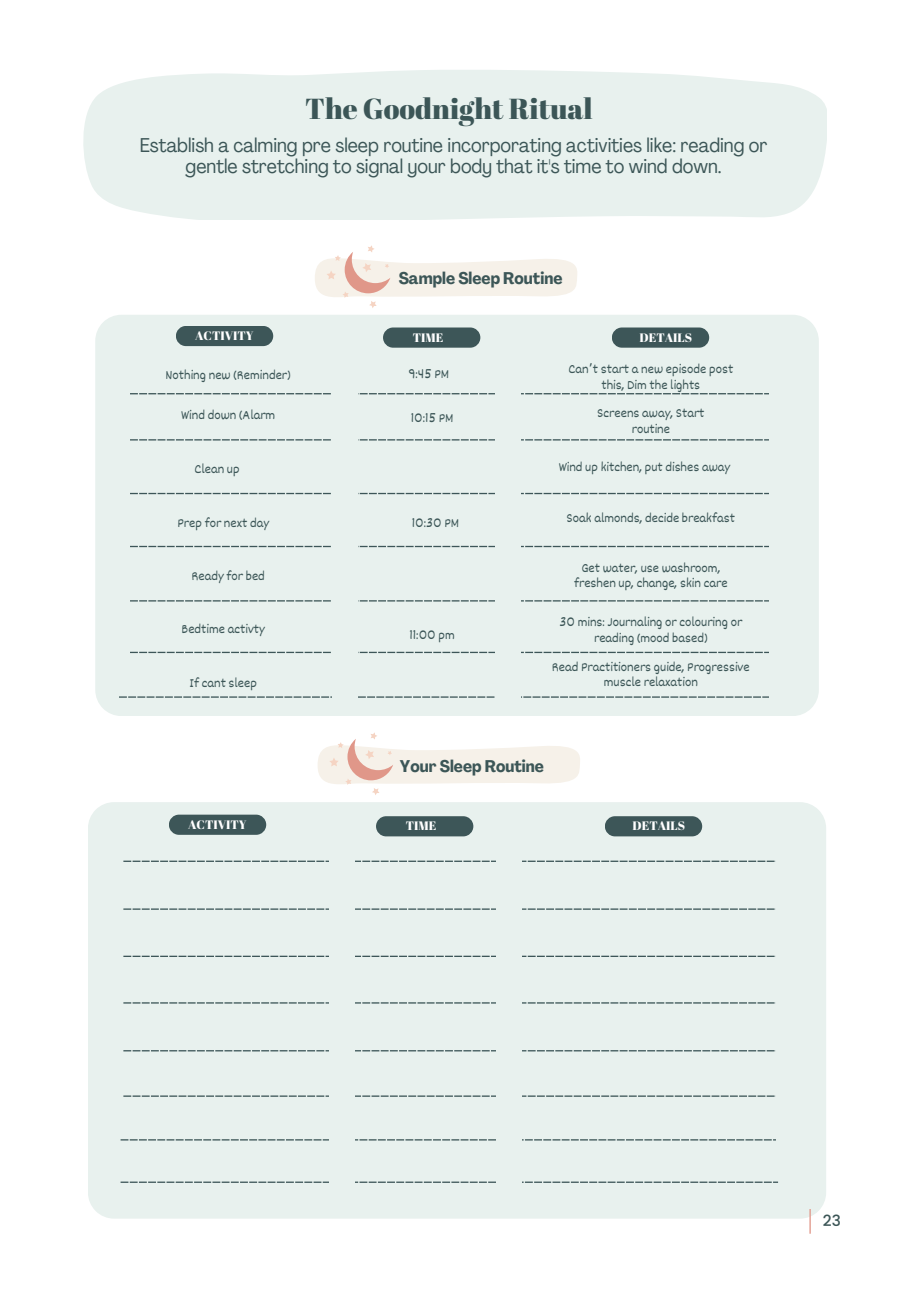
<style>
.page{position:relative;width:898px;height:1292px;background:#fff}
.page>*{position:absolute;margin:0;border:0;box-sizing:border-box;transform-origin:0 0}
.t1{font:28.88px "Abril Fatface";color:#3c5657}
.t2{font:condensed 19.78px/20.5px "Agrandir";color:#3c5657;text-align:center}
.t3{font:700 condensed 16.62px "Agrandir";color:#3c5657}
.t4{font:500 15.4px "Poppins";color:#3c5657}
.t5{font:13.3px/15.6px "Dekko";color:#3c5657;text-align:center}
.t6{font:12.25px "Abril Fatface";color:#fff}
.s1{font-family:"Noto Sans Gurmukhi"}
</style>
<div class="page">
<div style="left:88px;top:802px;width:738px;height:416px;background:#e8f1ee"></div>
<svg style="left:123px;top:860px;width:653px;height:2px"></svg>
<svg style="left:123px;top:908px;width:653px;height:1px"></svg>
<svg style="left:123px;top:955px;width:653px;height:2px"></svg>
<svg style="left:123px;top:1002px;width:653px;height:1px"></svg>
<svg style="left:123px;top:1050px;width:653px;height:1px"></svg>
<svg style="left:123px;top:1095px;width:653px;height:1px"></svg>
<svg style="left:121px;top:1139px;width:655px;height:1px"></svg>
<div style="left:776px;top:850px;width:26px;height:290px;background:#e8f1ee"></div>
<svg style="left:121px;top:1181px;width:657px;height:1px"></svg>
<div style="left:329px;top:850px;width:26px;height:355px;background:#e8f1ee"></div>
<div style="left:496px;top:850px;width:26px;height:359px;background:#e8f1ee"></div>
<svg style="left:318px;top:732px;width:262px;height:63px"></svg>
<div style="left:95px;top:315px;width:723px;height:401px;background:#e8f1ee"></div>
<div style="left:176px;top:326px;width:97px;height:20px;background:#3d5658;border-radius:10px"></div>
<svg style="left:130px;top:393px;width:639px;height:1px"></svg>
<svg style="left:130px;top:439px;width:639px;height:1px"></svg>
<svg style="left:130px;top:493px;width:639px;height:1px"></svg>
<svg style="left:130px;top:546px;width:639px;height:1px"></svg>
<svg style="left:130px;top:600px;width:639px;height:1px"></svg>
<svg style="left:130px;top:652px;width:639px;height:1px"></svg>
<svg style="left:119px;top:696px;width:650px;height:1px"></svg>
<div style="left:769px;top:372px;width:26px;height:330px;background:#e8f1ee"></div>
<div style="left:495px;top:372px;width:26px;height:334px;background:#e8f1ee"></div>
<div style="left:332px;top:372px;width:25px;height:330px;background:#e8f1ee"></div>
<svg style="left:315px;top:245px;width:262px;height:63px"></svg>
<svg style="left:83px;top:70px;width:743px;height:150px;background:#e9f1ef"></svg>
<div style="left:383px;top:327px;width:97px;height:21px;background:#3d5658;border-radius:10px"></div>
<div style="left:612px;top:327px;width:97px;height:21px;background:#3d5658;border-radius:10px"></div>
<div style="left:169px;top:814px;width:97px;height:21px;background:#3d5658;border-radius:10px"></div>
<div style="left:376px;top:816px;width:97px;height:20px;background:#3d5658;border-radius:10px"></div>
<div style="left:605px;top:816px;width:97px;height:20px;background:#3d5658;border-radius:10px"></div>
<hr style="left:809px;top:1209px;width:2px;height:24px;background:#e09789">
<p class="t1" style="left:305px;top:88px;width:289px">The Goodnight Ritual</p>
<p class="t2" style="left:140px;top:137px;width:629px">Establish a calming pre sleep routine incorporating activities like: reading or gentle stretching to signal your body that it's time to wind down.</p>
<p class="t3" style="left:399px;top:271px;width:165px">Sample Sleep Routine</p>
<p class="t6" style="left:195px;top:327px;width:60px">ACTIVITY</p>
<p class="t6" style="left:413px;top:329px;width:32px">TIME</p>
<p class="t6" style="left:639px;top:329px;width:54px">DETAILS</p>
<h1 class="t5" style="left:166px;top:367px;width:127px">Nothing new (Reminder)</h1>
<h2 class="t5" style="left:408px;top:365px;width:42px">9:45 PM</h2>
<p class="t5" style="left:568px;top:361px;width:166px">Can<span class="s1">’</span>t start a new episode post this, Dim the lights</p>
<p class="t5" style="left:181px;top:407px;width:96px">Wind down (Alarm</p>
<h3 class="t5" style="left:597px;top:405px;width:109px">Screens away, Start routine</h3>
<h4 class="t5" style="left:194px;top:461px;width:47px">Clean up</h4>
<h4 class="t5" style="left:559px;top:458px;width:173px">Wind up kitchen, put dishes away</h4>
<h4 class="t5" style="left:566px;top:509px;width:170px">Soak almonds, decide breakfast</h4>
<p class="t5" style="left:574px;top:559px;width:155px">Get water, use washroom, freshen up, change, skin care</p>
<p class="t5" style="left:559px;top:613px;width:184px">30 mins: Journaling or colouring or reading (mood based)</p>
<p class="t5" style="left:552px;top:658px;width:199px">Read Practitioners guide, Progressive muscle relaxation</p>
<p class="t5" style="left:411px;top:409px;width:44px">10:15 PM</p>
<p class="t5" style="left:177px;top:514px;width:93px">Prep for next day</p>
<p class="t5" style="left:412px;top:514px;width:49px">10:30 PM</p>
<p class="t5" style="left:192px;top:567px;width:75px">Ready for bed</p>
<p class="t5" style="left:182px;top:621px;width:85px">Bedtime activty</p>
<p class="t5" style="left:409px;top:626px;width:47px">11:00 pm</p>
<p class="t5" style="left:190px;top:674px;width:69px">If cant sleep</p>
<p class="t3" style="left:400px;top:760px;width:145px">Your Sleep Routine</p>
<p class="t6" style="left:188px;top:815px;width:60px">ACTIVITY</p>
<p class="t6" style="left:406px;top:817px;width:32px">TIME</p>
<p class="t6" style="left:632px;top:817px;width:54px">DETAILS</p>
<p class="t4" style="left:823px;top:1210px;width:20px">23</p>
</div>
